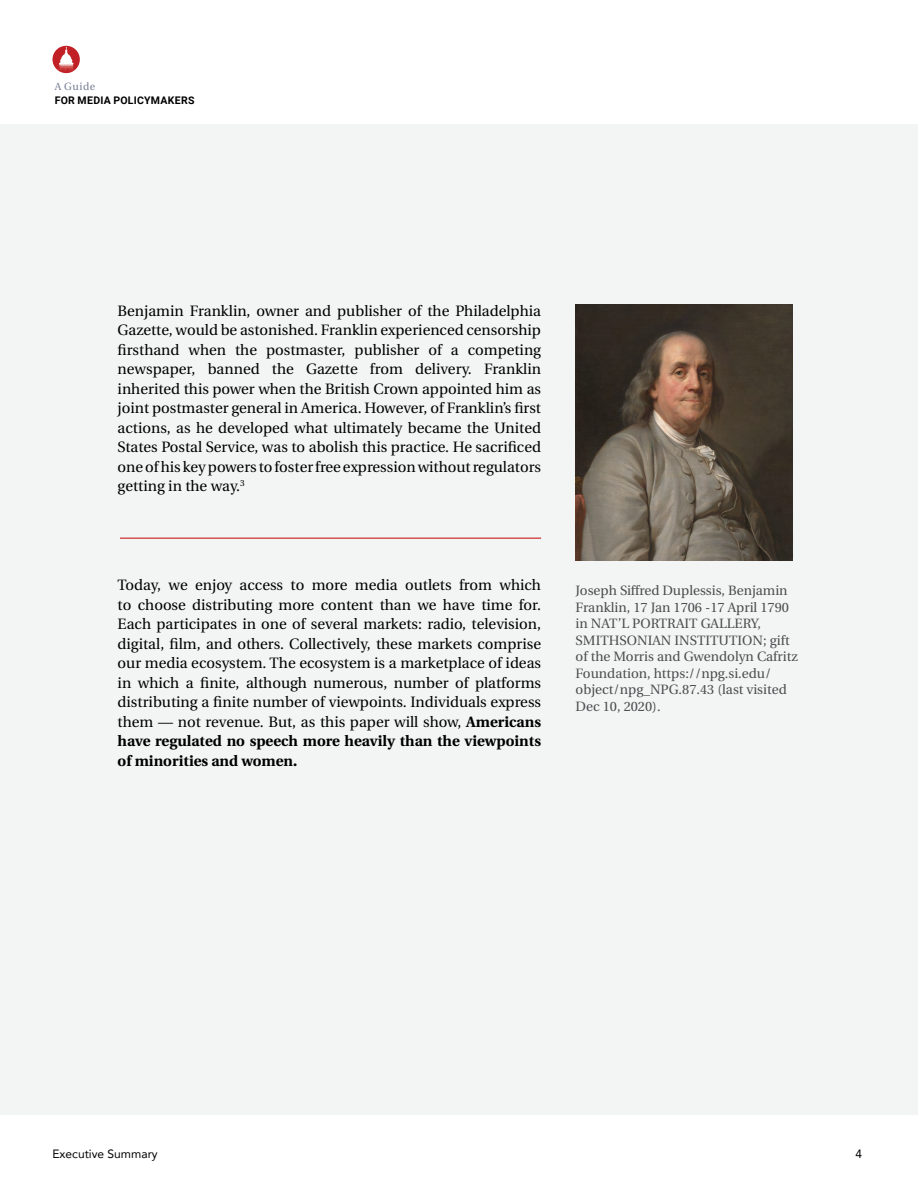
<style>
.page{position:relative;width:918px;height:1188px;background:#fff}
.page>*{position:absolute;margin:0;border:0;box-sizing:border-box;transform-origin:0 0}
.t1{font:15px/19.5px "Heuristica";color:#000;text-align:justify}
.t2{font:13.5px/16.5px "Heuristica";color:#4d4d4f}
.t3{font:12px "Avenir";color:#000}
.t4{font:700 10.5px "Roboto";letter-spacing:.03em;color:#000}
.t5{font:10.5px "Heuristica";letter-spacing:.04em;color:#787e95}
.s1{font-weight:700}
</style>
<div class="page">
<svg style="left:52px;top:46px;width:28px;height:27px"></svg>
<svg style="left:59px;top:47px;width:15px;height:18px"></svg>
<img style="left:59px;top:64px;width:14px;height:5px">
<div style="left:0;top:124px;width:918px;height:991px;background:#f3f4f4"></div>
<img style="left:576px;top:305px;width:217px;height:256px">
<hr style="left:120px;top:538px;width:421px;height:1px;background:#c10000">
<p class="t5" style="left:55px;top:78px;width:42px">A Guide</p>
<p class="t4" style="left:55px;top:92px;width:141px">FOR MEDIA POLICYMAKERS</p>
<p class="t1" style="left:118px;top:301px;width:425px">Benjamin Franklin, owner and publisher of the Philadelphia Gazette, would be astonished. Franklin experienced censorship firsthand when the postmaster, publisher of a competing newspaper, banned the Gazette from delivery. Franklin inherited this power when the British Crown appointed him as joint postmaster general in America. However, of Franklin’s first actions, as he developed what ultimately became the United States Postal Service, was to abolish this practice. He sacrificed one of his key powers to foster free expression without regulators getting in the way.<sup>3</sup></p>
<p class="t1" style="left:118px;top:576px;width:425px">Today, we enjoy access to more media outlets from which to choose distributing more content than we have time for.<br>Each participates in one of several markets: radio, television, digital, film, and others. Collectively, these markets comprise our media ecosystem. The ecosystem is a marketplace of ideas in which a finite, although numerous, number of platforms distributing a finite number of viewpoints. Individuals express them — not revenue. But, as this paper will show, <span class="s1">Americans have regulated no speech more heavily than the viewpoints of minorities and women.</span></p>
<p class="t2" style="left:576px;top:583px;width:224px">Joseph Siffred Duplessis, Benjamin<br>Franklin, 17 Jan 1706 -17 April 1790 in NAT’L PORTRAIT GALLERY,<br>SMITHSONIAN INSTITUTION; gift of the Morris and Gwendolyn Cafritz<br>Foundation, https://npg.si.edu/ object/npg_NPG.87.43 (last visited<br>Dec 10, 2020).</p>
<p class="t3" style="left:52px;top:1145px;width:107px">Executive Summary</p>
<p class="t3" style="left:855px;top:1145px;width:8px">4</p>
</div>
